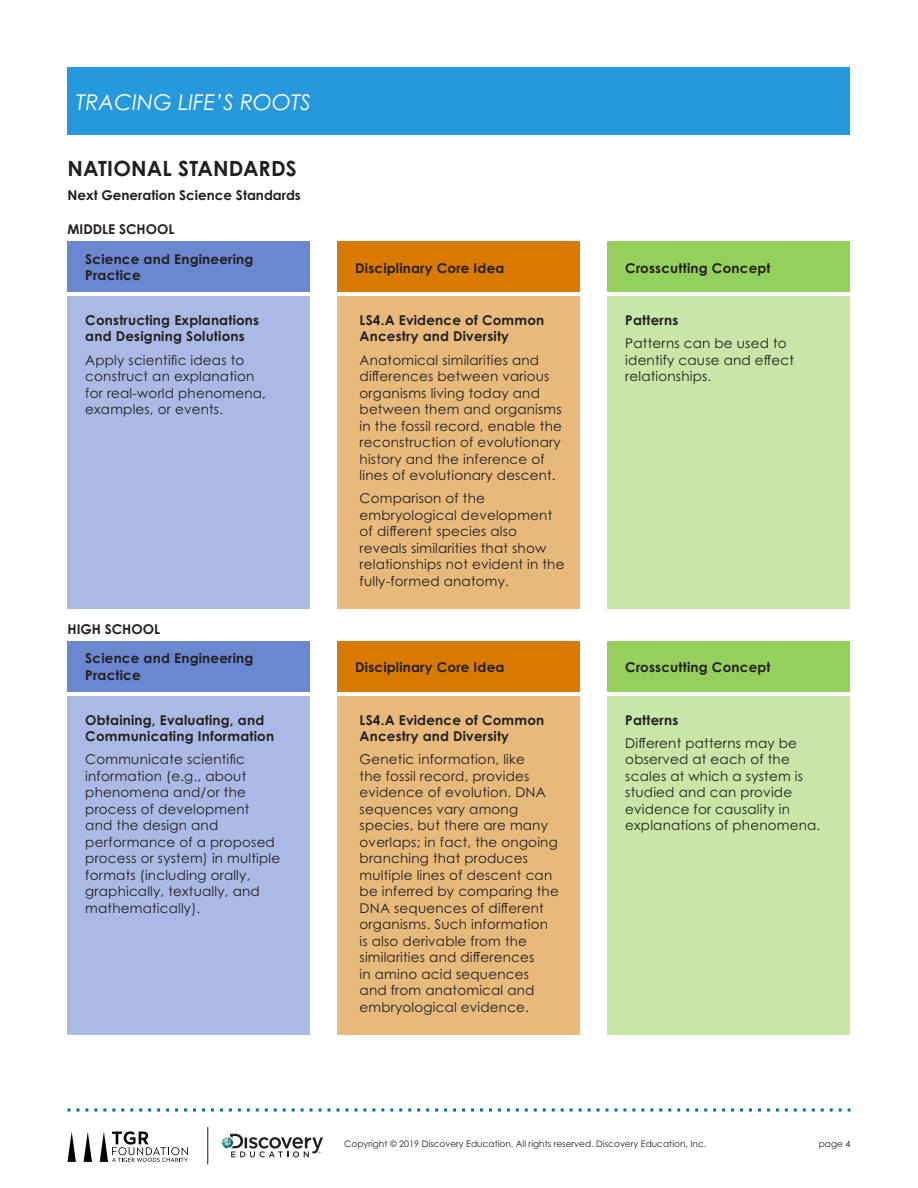
<style>
.page{position:relative;width:918px;height:1188px;background:#fff}
.page>*{position:absolute;margin:0;border:0;box-sizing:border-box;transform-origin:0 0}
.t1{font:italic 21.75px "Century Gothic Pro";color:#fff}
.Body_Copy{font:700 21px "Century Gothic Pro";letter-spacing:.005em;color:#231f20}
.Body_Copy-2{font:13.5px/16.5px "Century Gothic Pro";letter-spacing:.015em;color:#231f20}
.Body_Copy-3{font:700 13.5px/16.5px "Century Gothic Pro";letter-spacing:.015em;color:#231f20}
.Subhead{font:700 13.5px "Century Gothic Pro";color:#231f20}
.t2{font:9px "Century Gothic Pro";color:#231f20}
</style>
<div class="page">
<svg style="left:68px;top:1108px;width:782px;height:4px"></svg>
<div style="left:68px;top:68px;width:782px;height:67px;background:#2698dc"></div>
<svg style="left:84px;top:1132px;width:8px;height:30px"></svg>
<svg style="left:67px;top:1132px;width:9px;height:30px"></svg>
<svg style="left:100px;top:1131px;width:88px;height:31px"></svg>
<svg style="left:222px;top:1134px;width:101px;height:23px"></svg>
<hr style="left:208px;top:1127px;width:1px;height:37px;background:#231f20">
<div style="left:68px;top:241px;width:242px;height:51px;background:#6a87d0"></div>
<div style="left:68px;top:641px;width:242px;height:51px;background:#6a87d0"></div>
<div style="left:338px;top:241px;width:242px;height:51px;background:#d87900"></div>
<div style="left:338px;top:641px;width:242px;height:51px;background:#d87900"></div>
<div style="left:608px;top:241px;width:242px;height:51px;background:#96d05c"></div>
<div style="left:608px;top:641px;width:242px;height:51px;background:#96d05c"></div>
<div style="left:68px;top:297px;width:242px;height:312px;background:#abb9e5"></div>
<div style="left:68px;top:696px;width:242px;height:339px;background:#abb9e5"></div>
<div style="left:608px;top:297px;width:242px;height:312px;background:#c7e6a7"></div>
<div style="left:608px;top:696px;width:242px;height:339px;background:#c7e6a7"></div>
<div style="left:338px;top:297px;width:242px;height:312px;background:#e7ba7c"></div>
<div style="left:338px;top:696px;width:242px;height:339px;background:#e7ba7c"></div>
<h1 class="t1" style="left:76px;top:89px;width:237px">TRACING LIFE’S ROOTS</h1>
<p class="Body_Copy" style="left:68px;top:156px;width:231px">NATIONAL STANDARDS</p>
<p class="Body_Copy-3" style="left:68px;top:186px;width:235px">Next Generation Science Standards</p>
<p class="Subhead" style="left:68px;top:221px;width:108px">MIDDLE SCHOOL</p>
<p class="Body_Copy-3" style="left:85px;top:250px;width:170px">Science and Engineering<br>Practice</p>
<p class="Body_Copy-3" style="left:85px;top:311px;width:175px">Constructing Explanations and Designing Solutions</p>
<p class="Body_Copy-2" style="left:85px;top:351px;width:182px">Apply scientific ideas to construct an explanation for real-world phenomena, examples, or events.</p>
<p class="Subhead" style="left:68px;top:621px;width:94px">HIGH SCHOOL</p>
<p class="Body_Copy-3" style="left:85px;top:650px;width:170px">Science and Engineering<br>Practice</p>
<p class="Body_Copy-3" style="left:85px;top:711px;width:190px">Obtaining, Evaluating, and<br>Communicating Information</p>
<p class="Body_Copy-2" style="left:85px;top:751px;width:196px">Communicate scientific information (e.g., about phenomena and/or the process of development<br>and the design and performance of a proposed process or system) in multiple formats (including orally, graphically, textually, and mathematically).</p>
<p class="Body_Copy-3" style="left:355px;top:259px;width:151px">Disciplinary Core Idea</p>
<p class="Body_Copy-3" style="left:360px;top:311px;width:186px">LS4.A Evidence of Common<br>Ancestry and Diversity</p>
<p class="Body_Copy-2" style="left:360px;top:351px;width:204px">Anatomical similarities and differences between various organisms living today and between them and organisms in the fossil record, enable the reconstruction of evolutionary history and the inference of lines of evolutionary descent.</p>
<p class="Body_Copy-2" style="left:360px;top:490px;width:206px">Comparison of the embryological development of different species also reveals similarities that show relationships not evident in the fully-formed anatomy.</p>
<p class="Body_Copy-3" style="left:355px;top:659px;width:151px">Disciplinary Core Idea</p>
<p class="Body_Copy-3" style="left:360px;top:711px;width:186px">LS4.A Evidence of Common<br>Ancestry and Diversity</p>
<p class="Body_Copy-2" style="left:360px;top:751px;width:201px">Genetic information, like<br>the fossil record, provides evidence of evolution. DNA sequences vary among species, but there are many overlaps; in fact, the ongoing branching that produces multiple lines of descent can be inferred by comparing the<br>DNA sequences of different organisms. Such information is also derivable from the similarities and differences<br>in amino acid sequences and from anatomical and embryological evidence.</p>
<p class="Body_Copy-3" style="left:625px;top:259px;width:147px">Crosscutting Concept</p>
<p class="Body_Copy-3" style="left:625px;top:311px;width:55px">Patterns</p>
<p class="Body_Copy-2" style="left:625px;top:335px;width:170px">Patterns can be used to identify cause and effect relationships.</p>
<p class="Body_Copy-3" style="left:625px;top:659px;width:147px">Crosscutting Concept</p>
<p class="Body_Copy-3" style="left:625px;top:711px;width:55px">Patterns</p>
<p class="Body_Copy-2" style="left:625px;top:734px;width:196px">Different patterns may be observed at each of the scales at which a system is studied and can provide evidence for causality in explanations of phenomena.</p>
<p class="t2" style="left:344px;top:1138px;width:364px">Copyright © 2019 Discovery Education. All rights reserved. Discovery Education, Inc.</p>
<p class="t2" style="left:819px;top:1138px;width:33px">page 4</p>
</div>
